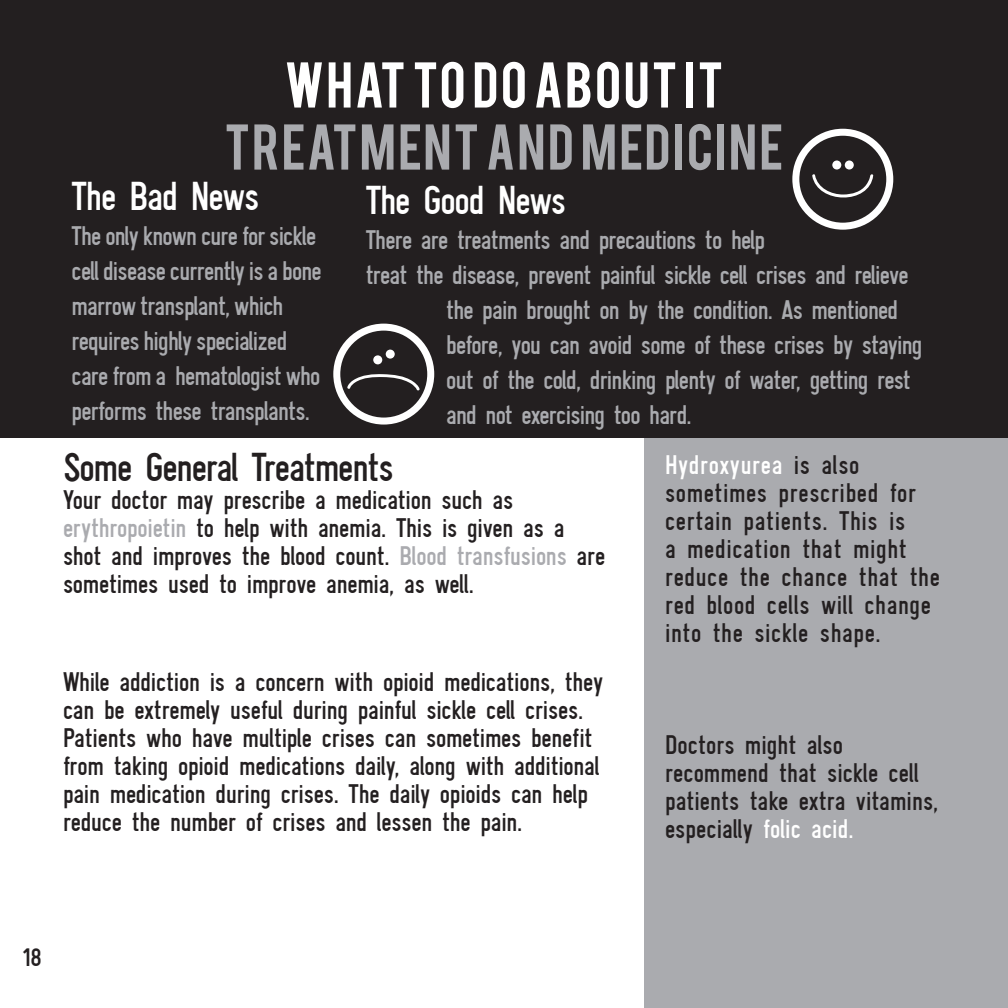
<style>
.page{position:relative;width:1008px;height:1008px;background:#fff}
.page>*{position:absolute;margin:0;border:0;box-sizing:border-box;transform-origin:0 0}
.t1{font:50.75px "Bebas";letter-spacing:.04em;color:#aaabaf}
.t2{font:50.75px "Bebas";letter-spacing:.04em;color:#fff}
.t3{font:42px "Gliscor Gothic";letter-spacing:-.03em;color:#fff}
.t4{font:42px "Gliscor Gothic";letter-spacing:-.03em;color:#231f20}
.t5{font:28px/28px "Gliscor Gothic";letter-spacing:-.01em;color:#231f20}
.t6{font:28px/35px "Gliscor Gothic";letter-spacing:-.03em;color:#aaabaf}
.t7{font:28px/28px "Gliscor Gothic";letter-spacing:.02em;color:#231f20}
.t8{font:26.25px "Gliscor Gothic";color:#231f20}
.s1{color:#aaabaf}
.s2{color:#fff}
</style>
<div class="page">
<div style="left:0;top:0;width:1008px;height:437px;background:#231f20"></div>
<div style="left:644px;top:438px;width:364px;height:570px;background:#aaabaf"></div>
<div style="left:792px;top:129px;width:101px;height:101px;border:7px solid #fff;border-radius:50%"></div>
<svg style="left:812px;top:174px;width:61px;height:24px"></svg>
<div style="left:832px;top:161px;width:9px;height:9px;background:#fff;border-radius:50%"></div>
<div style="left:845px;top:161px;width:9px;height:9px;background:#fff;border-radius:50%"></div>
<div style="left:333px;top:324px;width:101px;height:101px;border:7px solid #fff;border-radius:50%"></div>
<svg style="left:347px;top:374px;width:73px;height:17px"></svg>
<div style="left:373px;top:355px;width:9px;height:9px;background:#fff;border-radius:50%"></div>
<div style="left:386px;top:350px;width:9px;height:9px;background:#fff;border-radius:50%"></div>
<h2 class="t2" style="left:284px;top:48px;width:440px">WHAT TO DO ABOUT IT</h2>
<h3 class="t1" style="left:224px;top:110px;width:561px">TREATMENT AND MEDICINE</h3>
<h4 class="t3" style="left:72px;top:171px;width:189px">The Bad News</h4>
<p class="t6" style="left:72px;top:218px;width:252px">The only known cure for sickle cell disease currently is a bone marrow transplant, which requires highly specialized care from a hematologist who performs these transplants.</p>
<h4 class="t3" style="left:366px;top:175px;width:202px">The Good News</h4>
<p class="t6" style="left:366px;top:222px;width:401px">There are treatments and precautions to help</p>
<p class="t6" style="left:366px;top:257px;width:545px">treat the disease, prevent painful sickle cell crises and relieve</p>
<p class="t6" style="left:446px;top:292px;width:454px">the pain brought on by the condition. As mentioned</p>
<p class="t6" style="left:446px;top:327px;width:478px">before, you can avoid some of these crises by staying</p>
<p class="t6" style="left:446px;top:362px;width:466px">out of the cold, drinking plenty of water, getting rest</p>
<p class="t6" style="left:446px;top:397px;width:247px">and not exercising too hard.</p>
<h4 class="t4" style="left:63px;top:442px;width:332px">Some General Treatments</h4>
<p class="t5" style="left:63px;top:485px;width:544px">Your doctor may prescribe a medication such as <span class="s1">erythropoietin</span> to help with anemia. This is given as a shot and improves the blood count. <span class="s1">Blood transfusions</span> are sometimes used to improve anemia, as well.</p>
<p class="t7" style="left:665px;top:451px;width:276px"><span class="s2">Hydroxyurea</span> is also sometimes prescribed for certain patients. This is<br>a medication that might reduce the chance that the red blood cells will change into the sickle shape.</p>
<p class="t5" style="left:63px;top:667px;width:542px">While addiction is a concern with opioid medications, they can be extremely useful during painful sickle cell crises.<br>Patients who have multiple crises can sometimes benefit from taking opioid medications daily, along with additional pain medication during crises. The daily opioids can help reduce the number of crises and lessen the pain.</p>
<p class="t5" style="left:665px;top:731px;width:275px">Doctors might also recommend that sickle cell patients take extra vitamins, especially <span class="s2">folic acid.</span></p>
<p class="t8" style="left:21px;top:942px;width:23px">18</p>
</div>
